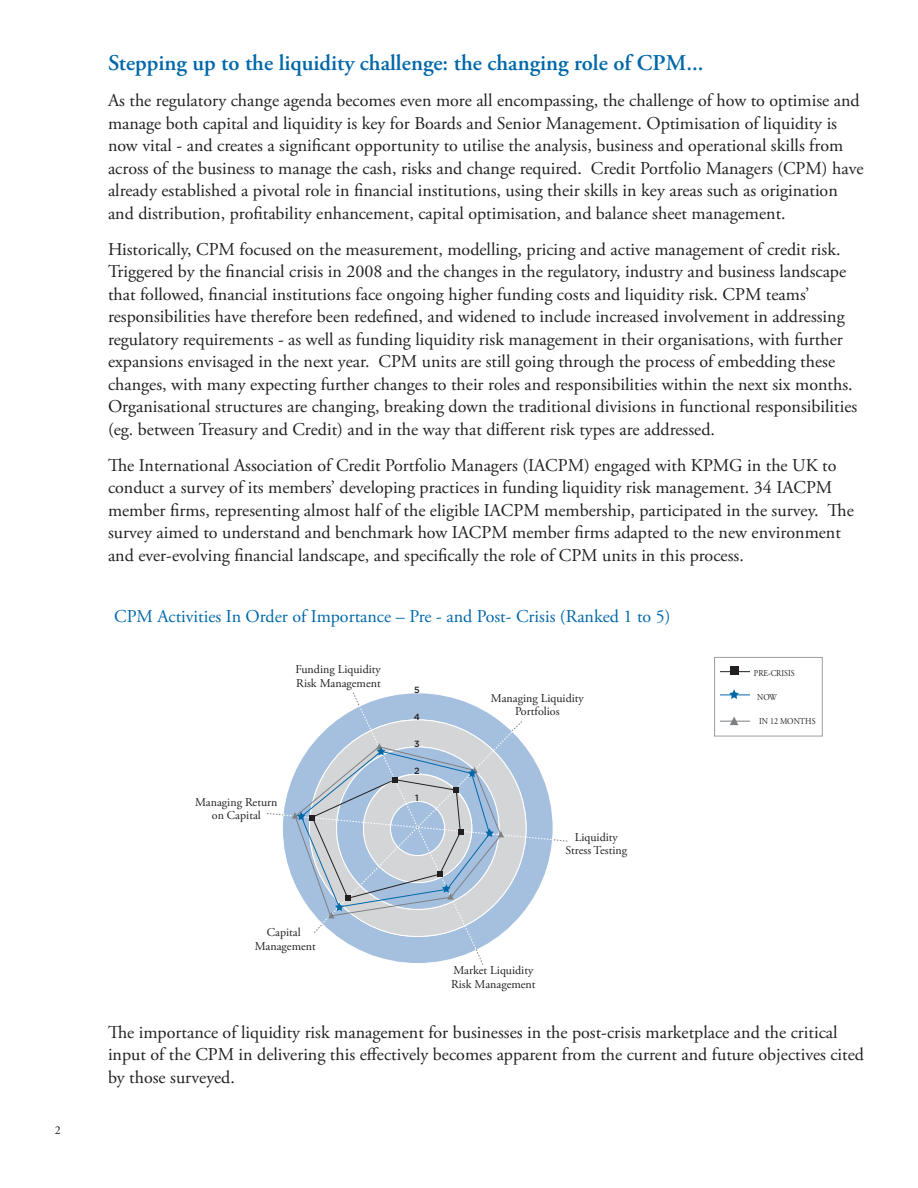
<style>
.page{position:relative;width:918px;height:1188px;background:#fff}
.page>*{position:absolute;margin:0;border:0;box-sizing:border-box;transform-origin:0 0}
.t1{font:600 22.5px "Adobe Garamond Pro";color:#0068a9}
.t2{font:18px/22.5px "Adobe Garamond Pro";color:#231f20}
.t3{font:18px "Adobe Garamond Pro";color:#0068a9}
.t4{font:12px/13.5px "Adobe Garamond Pro";color:#231f20;text-align:center}
.t5{font:9px "Adobe Garamond Pro";color:#231f20;scale:.89 1}
.t6{font:500 9px "Gotham";color:#231f20}
</style>
<div class="page">
<div style="left:714px;top:657px;width:109px;height:79px;border:1px solid #9b9da0"></div>
<svg style="left:729px;top:689px;width:10px;height:10px"></svg>
<hr style="left:720px;top:695px;width:30px;height:1px;background:#0068a9">
<svg style="left:730px;top:717px;width:8px;height:8px"></svg>
<hr style="left:720px;top:671px;width:30px;height:1px;background:#231f20">
<hr style="left:720px;top:721px;width:30px;height:1px;background:#7e8083">
<div style="left:730px;top:666px;width:8px;height:8px;background:#231f20"></div>
<svg style="left:270px;top:696px;width:296px;height:269px"></svg>
<p class="t4" style="left:55px;top:1124px;width:7px">2</p>
<p class="t1" style="left:108px;top:50px;width:597px">Stepping up to the liquidity challenge: the changing role of CPM...</p>
<p class="t2" style="left:108px;top:90px;width:757px">As the regulatory change agenda becomes even more all encompassing, the challenge of how to optimise and manage both capital and liquidity is key for Boards and Senior Management. Optimisation of liquidity is now vital - and creates a significant opportunity to utilise the analysis, business and operational skills from across of the business to manage the cash, risks and change required. Credit Portfolio Managers (CPM) have already established a pivotal role in financial institutions, using their skills in key areas such as origination and distribution, profitability enhancement, capital optimisation, and balance sheet management.</p>
<p class="t2" style="left:108px;top:238px;width:751px">Historically, CPM focused on the measurement, modelling, pricing and active management of credit risk.<br>Triggered by the financial crisis in 2008 and the changes in the regulatory, industry and business landscape that followed, financial institutions face ongoing higher funding costs and liquidity risk. CPM teams’ responsibilities have therefore been redefined, and widened to include increased involvement in addressing regulatory requirements - as well as funding liquidity risk management in their organisations, with further expansions envisaged in the next year. CPM units are still going through the process of embedding these changes, with many expecting further changes to their roles and responsibilities within the next six months.<br>Organisational structures are changing, breaking down the traditional divisions in functional responsibilities (eg. between Treasury and Credit) and in the way that different risk types are addressed.</p>
<p class="t2" style="left:108px;top:454px;width:747px">The International Association of Credit Portfolio Managers (IACPM) engaged with KPMG in the UK to conduct a survey of its members’ developing practices in funding liquidity risk management. 34 IACPM member firms, representing almost half of the eligible IACPM membership, participated in the survey. The survey aimed to understand and benchmark how IACPM member firms adapted to the new environment and ever-evolving financial landscape, and specifically the role of CPM units in this process.</p>
<p class="t3" style="left:114px;top:605px;width:558px">CPM Activities In Order of Importance – Pre - and Post- Crisis (Ranked 1 to 5)</p>
<p class="t4" style="left:295px;top:663px;width:87px;text-align:left">Funding Liquidity<br>Risk Management</p>
<p class="t4" style="left:491px;top:692px;width:94px">Managing Liquidity<br>Portfolios</p>
<p class="t6" style="left:414px;top:685px;width:7px">5</p>
<p class="t6" style="left:414px;top:711px;width:8px">4</p>
<p class="t6" style="left:414px;top:738px;width:7px">3</p>
<p class="t4" style="left:195px;top:796px;width:84px">Managing Return on Capital</p>
<p class="t4" style="left:255px;top:926px;width:63px">Capital<br>Management</p>
<p class="t6" style="left:414px;top:765px;width:7px">2</p>
<p class="t6" style="left:415px;top:793px;width:5px">1</p>
<p class="t4" style="left:566px;top:831px;width:63px">Liquidity<br>Stress Testing</p>
<p class="t4" style="left:451px;top:964px;width:86px;text-align:left">Market Liquidity<br>Risk Management</p>
<p class="t5" style="left:754px;top:667px;width:47px">PRE-CRISIS</p>
<p class="t5" style="left:757px;top:691px;width:24px">NOW</p>
<p class="t5" style="left:759px;top:716px;width:65px">IN 12 MONTHS</p>
<p class="t2" style="left:108px;top:1021px;width:758px">The importance of liquidity risk management for businesses in the post-crisis marketplace and the critical input of the CPM in delivering this effectively becomes apparent from the current and future objectives cited by those surveyed.</p>
</div>
